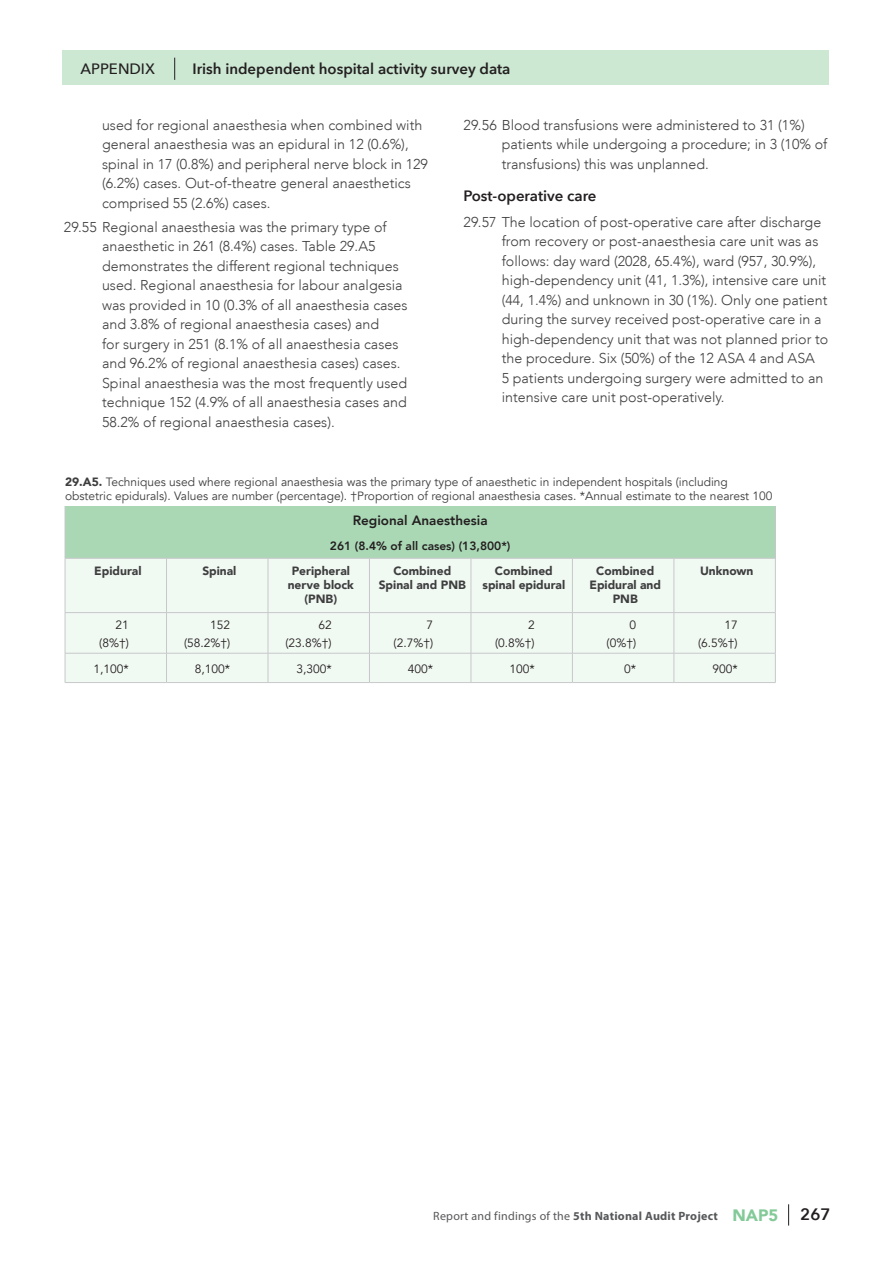
<style>
.page{position:relative;width:893px;height:1263px;background:#fff}
.page>*{position:absolute;margin:0;border:0;box-sizing:border-box;transform-origin:0 0}
.t1{font:600 16.5px "Avenir Next";color:#231f20}
.t2{font:600 15px "Avenir Next";color:#231f20}
.t3{font:500 15px "Avenir Next";color:#231f20}
.t4{font:300 14.25px/19.5px "Avenir LT";color:#3e3e3f}
.t5{font:800 13.5px "Avenir LT";color:#231f20}
.t6{font:12px/14.2px "Avenir";color:#3e3e3f}
.t7{font:900 12px/14.4px "Avenir";color:#3e3e3f;text-align:center}
.t8{font:12px/18px "Avenir";color:#231f20;text-align:right}
.t9{font:700 12px "Myriad Pro";letter-spacing:.02em;color:#57585a}
.t10{font:800 12px "Avenir LT";color:#231f20}
.s1{font-weight:900}
.s2{font-weight:400}
.s3{font-family:"Avenir";font-weight:900;font-size:16.5px;color:#83ca98}
</style>
<div class="page">
<svg style="left:788px;top:1204px;width:1px;height:21px"></svg>
<div style="left:171px;top:50px;width:658px;height:35px;background:#cce7d2"></div>
<div style="left:62px;top:50px;width:111px;height:35px;background:#cce7d2"></div>
<svg style="left:174px;top:58px;width:1px;height:22px"></svg>
<div style="left:65px;top:506px;width:710px;height:52px;background:#aad8b5"></div>
<div style="left:66px;top:559px;width:709px;height:123px;background:#f1f9f3"></div>
<hr style="left:674px;top:612px;width:102px;height:1px;background:#c7c8ca">
<hr style="left:674px;top:653px;width:102px;height:1px;background:#c7c8ca">
<hr style="left:674px;top:682px;width:102px;height:1px;background:#c7c8ca">
<hr style="left:65px;top:506px;width:1px;height:52px;background:#c7c8ca">
<hr style="left:775px;top:506px;width:1px;height:52px;background:#c7c8ca">
<hr style="left:674px;top:558px;width:102px;height:1px;background:#c7c8ca">
<hr style="left:775px;top:558px;width:1px;height:54px;background:#c7c8ca">
<hr style="left:775px;top:613px;width:1px;height:40px;background:#c7c8ca">
<svg style="left:775px;top:653px;width:1px;height:29px"></svg>
<hr style="left:65px;top:558px;width:102px;height:1px;background:#c7c8ca">
<hr style="left:65px;top:558px;width:1px;height:54px;background:#c7c8ca">
<hr style="left:65px;top:612px;width:102px;height:1px;background:#c7c8ca">
<hr style="left:65px;top:613px;width:1px;height:40px;background:#c7c8ca">
<hr style="left:65px;top:653px;width:102px;height:1px;background:#c7c8ca">
<svg style="left:65px;top:654px;width:1px;height:28px"></svg>
<hr style="left:65px;top:682px;width:102px;height:1px;background:#c7c8ca">
<hr style="left:167px;top:558px;width:101px;height:1px;background:#c7c8ca">
<hr style="left:166px;top:558px;width:1px;height:54px;background:#c7c8ca">
<hr style="left:167px;top:612px;width:101px;height:1px;background:#c7c8ca">
<hr style="left:166px;top:613px;width:1px;height:40px;background:#c7c8ca">
<hr style="left:167px;top:653px;width:101px;height:1px;background:#c7c8ca">
<svg style="left:166px;top:654px;width:1px;height:28px"></svg>
<hr style="left:167px;top:682px;width:101px;height:1px;background:#c7c8ca">
<hr style="left:268px;top:558px;width:101px;height:1px;background:#c7c8ca">
<hr style="left:268px;top:558px;width:1px;height:54px;background:#c7c8ca">
<hr style="left:268px;top:612px;width:101px;height:1px;background:#c7c8ca">
<hr style="left:268px;top:613px;width:1px;height:40px;background:#c7c8ca">
<hr style="left:268px;top:653px;width:101px;height:1px;background:#c7c8ca">
<svg style="left:268px;top:654px;width:1px;height:28px"></svg>
<hr style="left:268px;top:682px;width:101px;height:1px;background:#c7c8ca">
<hr style="left:369px;top:558px;width:102px;height:1px;background:#c7c8ca">
<hr style="left:369px;top:558px;width:1px;height:54px;background:#c7c8ca">
<hr style="left:369px;top:612px;width:102px;height:1px;background:#c7c8ca">
<hr style="left:369px;top:613px;width:1px;height:40px;background:#c7c8ca">
<hr style="left:369px;top:653px;width:102px;height:1px;background:#c7c8ca">
<svg style="left:369px;top:654px;width:1px;height:28px"></svg>
<hr style="left:369px;top:682px;width:102px;height:1px;background:#c7c8ca">
<hr style="left:471px;top:558px;width:101px;height:1px;background:#c7c8ca">
<hr style="left:471px;top:558px;width:1px;height:54px;background:#c7c8ca">
<hr style="left:471px;top:612px;width:101px;height:1px;background:#c7c8ca">
<hr style="left:471px;top:613px;width:1px;height:40px;background:#c7c8ca">
<hr style="left:471px;top:653px;width:101px;height:1px;background:#c7c8ca">
<svg style="left:471px;top:654px;width:1px;height:28px"></svg>
<hr style="left:471px;top:682px;width:101px;height:1px;background:#c7c8ca">
<hr style="left:572px;top:558px;width:102px;height:1px;background:#c7c8ca">
<hr style="left:572px;top:558px;width:1px;height:54px;background:#c7c8ca">
<hr style="left:674px;top:558px;width:1px;height:54px;background:#c7c8ca">
<hr style="left:572px;top:612px;width:102px;height:1px;background:#c7c8ca">
<hr style="left:572px;top:613px;width:1px;height:40px;background:#c7c8ca">
<hr style="left:674px;top:613px;width:1px;height:40px;background:#c7c8ca">
<hr style="left:572px;top:653px;width:102px;height:1px;background:#c7c8ca">
<svg style="left:572px;top:654px;width:1px;height:28px"></svg>
<svg style="left:674px;top:654px;width:1px;height:28px"></svg>
<hr style="left:572px;top:682px;width:102px;height:1px;background:#c7c8ca">
<p class="t3" style="left:80px;top:59px;width:11px">APPENDIX</p>
<p class="t2" style="left:192px;top:59px;width:319px">Irish independent hospital activity survey data</p>
<p class="t4" style="left:102px;top:115px;width:327px">used for regional anaesthesia when combined with general anaesthesia was an epidural in 12 (0.6%), spinal in 17 (0.8%) and peripheral nerve block in 129 (6.2%) cases. Out-of-theatre general anaesthetics comprised 55 (2.6%) cases.</p>
<p class="t4" style="left:102px;top:217px;width:307px;text-indent:-38px">29.55 Regional anaesthesia was the primary type of anaesthetic in 261 (8.4%) cases. Table 29.A5 demonstrates the different regional techniques used. Regional anaesthesia for labour analgesia was provided in 10 (0.3% of all anaesthesia cases and 3.8% of regional anaesthesia cases) and<br>for surgery in 251 (8.1% of all anaesthesia cases and 96.2% of regional anaesthesia cases) cases.<br>Spinal anaesthesia was the most frequently used technique 152 (4.9% of all anaesthesia cases and 58.2% of regional anaesthesia cases).</p>
<p class="t4" style="left:502px;top:115px;width:327px;text-indent:-38px">29.56 Blood transfusions were administered to 31 (1%) patients while undergoing a procedure; in 3 (10% of transfusions) this was unplanned.</p>
<p class="t2" style="left:463px;top:187px;width:135px">Post-operative care</p>
<p class="t4" style="left:502px;top:212px;width:328px;text-indent:-38px">29.57 The location of post-operative care after discharge from recovery or post-anaesthesia care unit was as follows: day ward (2028, 65.4%), ward (957, 30.9%), high-dependency unit (41, 1.3%), intensive care unit (44, 1.4%) and unknown in 30 (1%). Only one patient during the survey received post-operative care in a high-dependency unit that was not planned prior to the procedure. Six (50%) of the 12 ASA 4 and ASA<br>5 patients undergoing surgery were admitted to an intensive care unit post-operatively.</p>
<p class="t6" style="left:65px;top:475px;width:709px"><span class="s1">29.A5.</span> Techniques used where regional anaesthesia was the primary type of anaesthetic in independent hospitals (including obstetric epidurals). Values are number (percentage). †Proportion of regional anaesthesia cases. *Annual estimate to the nearest 100</p>
<p class="t5" style="left:353px;top:512px;width:136px">Regional Anaesthesia</p>
<p class="t10" style="left:330px;top:538px;width:182px">261 (8.4% of all cases) (13,800*)</p>
<p class="t7" style="left:94px;top:563px;width:49px">Epidural</p>
<p class="t7" style="left:202px;top:563px;width:36px">Spinal</p>
<p class="t7" style="left:288px;top:563px;width:68px">Peripheral nerve block (PNB)</p>
<p class="t7" style="left:379px;top:563px;width:89px">Combined<br>Spinal and PNB</p>
<p class="t7" style="left:482px;top:563px;width:84px">Combined spinal epidural</p>
<p class="t7" style="left:589px;top:563px;width:73px">Combined<br>Epidural and<br>PNB</p>
<p class="t7" style="left:700px;top:563px;width:55px">Unknown</p>
<p class="t8" style="left:99px;top:616px;width:31px">21 (8%†)</p>
<p class="t8" style="left:184px;top:616px;width:48px">152 (58.2%†)</p>
<p class="t8" style="left:285px;top:616px;width:48px">62 (23.8%†)</p>
<p class="t8" style="left:394px;top:616px;width:41px">7 (2.7%†)</p>
<p class="t8" style="left:495px;top:616px;width:41px">2 (0.8%†)</p>
<p class="t8" style="left:607px;top:616px;width:31px">0 (0%†)</p>
<p class="t8" style="left:698px;top:616px;width:41px">17 (6.5%†)</p>
<p class="t8" style="left:93px;top:660px;width:37px">1,100*</p>
<p class="t8" style="left:195px;top:660px;width:37px">8,100*</p>
<p class="t8" style="left:296px;top:660px;width:37px">3,300*</p>
<p class="t8" style="left:408px;top:660px;width:27px">400*</p>
<p class="t8" style="left:509px;top:660px;width:27px">100*</p>
<p class="t8" style="left:624px;top:660px;width:13px">0*</p>
<p class="t8" style="left:712px;top:660px;width:27px">900*</p>
<p class="t9" style="left:433px;top:1208px;width:347px"><span class="s2">Report and findings of the</span> 5th National Audit Project <span class="s3">NAP5</span></p>
<p class="t1" style="left:800px;top:1204px;width:32px">267</p>
</div>
